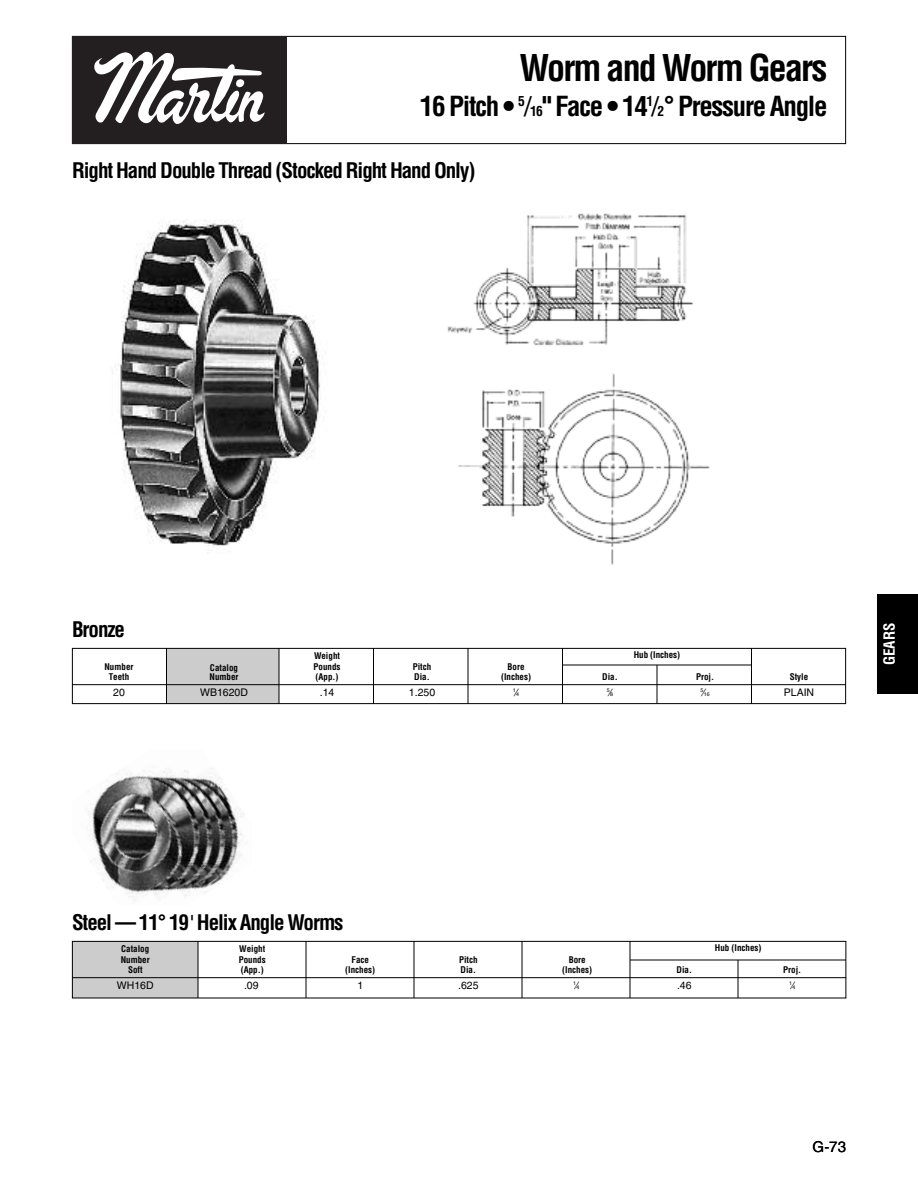
<style>
.page{position:relative;width:918px;height:1188px;background:#fff}
.page>*{position:absolute;margin:0;border:0;box-sizing:border-box;transform-origin:0 0}
.t1{font:700 condensed 36px "Helvetica";letter-spacing:-.05em;color:#000}
.t2{font:700 condensed 27px "Helvetica";letter-spacing:-.05em;color:#000}
.t3{font:700 condensed 21px "Helvetica";letter-spacing:-.05em;color:#000}
.t4{font:700 condensed 15px "Helvetica";letter-spacing:-.01em;color:#fff}
.t5{font:15px "Helvetica LT Std";color:#000}
.t6{font:10.5px "Helvetica LT Std";color:#000}
.t7{font:700 condensed 9px "Helvetica";color:#000}
.t8{font:5.25px "Helvetica LT Std";color:#000}
.s1{font-family:"Helvetica LT Std";font-weight:400;font-stretch:normal}
.s2{font-size:13.5px}
.s3{font-size:10.5px}
</style>
<div class="page">
<div style="left:72px;top:36px;width:774px;height:108px;border:1px solid #000"></div>
<div style="left:72px;top:36px;width:214px;height:108px;background:#231f20"></div>
<svg style="left:94px;top:51px;width:171px;height:73px"></svg>
<div style="left:878px;top:594px;width:40px;height:100px;background:#000"></div>
<div style="left:166px;top:648px;width:113px;height:56px;background:#ccc"></div>
<div style="left:72px;top:648px;width:774px;height:56px;border:1px solid #000"></div>
<hr style="left:72px;top:684px;width:774px;height:1px;background:#000">
<hr style="left:562px;top:665px;width:190px;height:1px;background:#000">
<hr style="left:166px;top:648px;width:1px;height:56px;background:#000">
<hr style="left:279px;top:648px;width:1px;height:56px;background:#000">
<hr style="left:373px;top:648px;width:1px;height:56px;background:#000">
<hr style="left:468px;top:648px;width:1px;height:56px;background:#000">
<hr style="left:562px;top:648px;width:1px;height:56px;background:#000">
<hr style="left:657px;top:665px;width:1px;height:39px;background:#000">
<hr style="left:751px;top:648px;width:1px;height:56px;background:#000">
<div style="left:72px;top:941px;width:126px;height:57px;background:#ccc"></div>
<div style="left:72px;top:941px;width:774px;height:57px;border:1px solid #000"></div>
<hr style="left:72px;top:977px;width:774px;height:1px;background:#000">
<hr style="left:198px;top:941px;width:1px;height:57px;background:#000">
<hr style="left:306px;top:941px;width:1px;height:57px;background:#000">
<hr style="left:414px;top:941px;width:1px;height:57px;background:#000">
<hr style="left:522px;top:941px;width:1px;height:57px;background:#000">
<hr style="left:630px;top:941px;width:1px;height:57px;background:#000">
<hr style="left:738px;top:960px;width:1px;height:38px;background:#000">
<hr style="left:630px;top:960px;width:216px;height:1px;background:#000">
<img style="left:112px;top:219px;width:208px;height:327px">
<img style="left:447px;top:213px;width:263px;height:352px">
<img style="left:88px;top:769px;width:159px;height:132px">
<h1 class="t1" style="left:520px;top:48px;width:309px">Worm and Worm Gears</h1>
<h2 class="t2" style="left:420px;top:90px;width:409px">16 Pitch • <sup>5</sup><span class="s1">/</span><span class="s2">16</span>" Face • 14<sup>1</sup><span class="s1">/</span><span class="s2">2</span>° Pressure Angle</h2>
<h3 class="t3" style="left:72px;top:158px;width:405px">Right Hand Double Thread (Stocked Right Hand Only)</h3>
<h3 class="t3" style="left:72px;top:617px;width:55px">Bronze</h3>
<p class="t7" style="left:314px;top:651px;width:28px">Weight</p>
<p class="t7" style="left:634px;top:649px;width:48px">Hub (Inches)</p>
<p class="t7" style="left:105px;top:661px;width:30px">Number</p>
<p class="t7" style="left:210px;top:663px;width:30px">Catalog</p>
<p class="t7" style="left:313px;top:661px;width:28px">Pounds</p>
<p class="t7" style="left:413px;top:661px;width:20px">Pitch</p>
<p class="t7" style="left:508px;top:661px;width:19px">Bore</p>
<p class="t7" style="left:109px;top:672px;width:22px">Teeth</p>
<p class="t7" style="left:210px;top:672px;width:30px">Number</p>
<p class="t7" style="left:316px;top:672px;width:24px">(App.)</p>
<p class="t7" style="left:414px;top:672px;width:17px">Dia.</p>
<p class="t7" style="left:501px;top:672px;width:31px">(Inches)</p>
<p class="t7" style="left:602px;top:672px;width:17px">Dia.</p>
<p class="t7" style="left:696px;top:672px;width:19px">Proj.</p>
<p class="t7" style="left:790px;top:672px;width:20px">Style</p>
<p class="t6" style="left:113px;top:688px;width:13px">20</p>
<p class="t6" style="left:200px;top:688px;width:49px">WB1620D</p>
<p class="t6" style="left:320px;top:688px;width:16px">.14</p>
<p class="t6" style="left:409px;top:688px;width:28px">1.250</p>
<p class="t8" style="left:513px;top:690px;width:8px">1<span class="s3">⁄</span>4</p>
<p class="t8" style="left:607px;top:690px;width:8px">5<span class="s3">⁄</span>8</p>
<p class="t8" style="left:700px;top:692px;width:11px">5<span class="s3">⁄</span>16</p>
<p class="t6" style="left:784px;top:688px;width:32px">PLAIN</p>
<h3 class="t4" style="left:881px;top:665px;width:43px;rotate:-90deg">GEARS</h3>
<h3 class="t3" style="left:72px;top:910px;width:273px">Steel — 11° 19<span class="s1">'</span> Helix Angle Worms</h3>
<p class="t7" style="left:121px;top:944px;width:30px">Catalog</p>
<p class="t7" style="left:239px;top:944px;width:28px">Weight</p>
<p class="t7" style="left:715px;top:942px;width:48px">Hub (Inches)</p>
<p class="t7" style="left:121px;top:954px;width:30px">Number</p>
<p class="t7" style="left:239px;top:954px;width:28px">Pounds</p>
<p class="t7" style="left:352px;top:954px;width:19px">Face</p>
<p class="t7" style="left:459px;top:954px;width:20px">Pitch</p>
<p class="t7" style="left:569px;top:954px;width:19px">Bore</p>
<p class="t7" style="left:128px;top:965px;width:16px">Soft</p>
<p class="t7" style="left:241px;top:965px;width:24px">(App.)</p>
<p class="t7" style="left:345px;top:965px;width:31px">(Inches)</p>
<p class="t7" style="left:461px;top:965px;width:17px">Dia.</p>
<p class="t7" style="left:562px;top:965px;width:31px">(Inches)</p>
<p class="t7" style="left:677px;top:965px;width:17px">Dia.</p>
<p class="t7" style="left:783px;top:965px;width:19px">Proj.</p>
<p class="t6" style="left:117px;top:981px;width:38px">WH16D</p>
<p class="t6" style="left:244px;top:981px;width:16px">.09</p>
<p class="t6" style="left:357px;top:981px;width:7px">1</p>
<p class="t6" style="left:458px;top:981px;width:22px">.625</p>
<p class="t8" style="left:573px;top:983px;width:8px">1<span class="s3">⁄</span>4</p>
<p class="t6" style="left:677px;top:981px;width:16px">.46</p>
<p class="t8" style="left:789px;top:983px;width:8px">1<span class="s3">⁄</span>4</p>
<h3 class="t5" style="left:813px;top:1141px;width:35px">G-73</h3>
</div>
